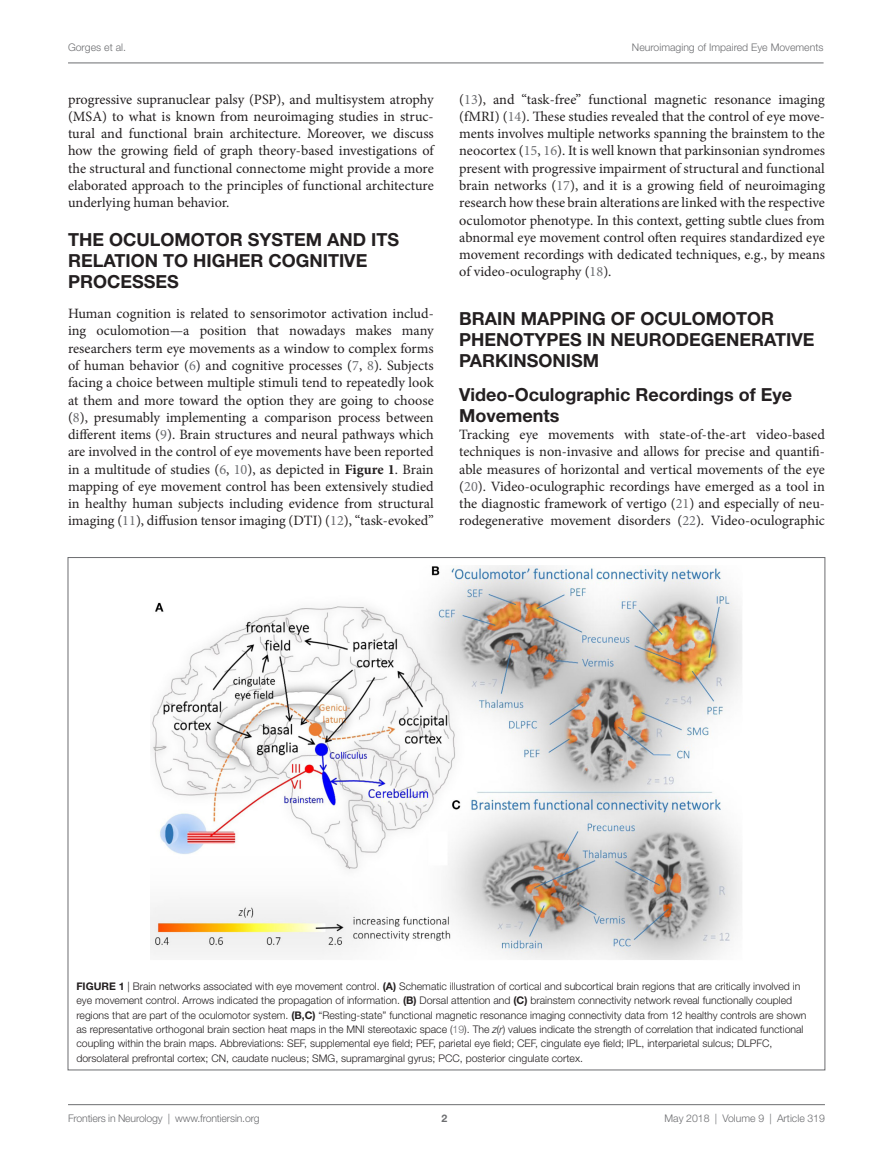
<style>
.page{position:relative;width:893px;height:1170px;background:#fff}
.page>*{position:absolute;margin:0;border:0;box-sizing:border-box;transform-origin:0 0}
.t1{font:700 18px/21px "Helvetica Neue LT Std";color:#231f20}
.t2{font:14.25px/17.2px "Minion Pro";color:#231f20;text-align:justify}
.t3{font:300 10.5px/14.2px "Helvetica Neue LT Std";color:#231f20}
.t4{font:300 10.5px "Helvetica Neue LT Std";color:#6c6d70}
.t5{font:700 10.5px "Helvetica Neue LT Std";color:#6c6d70}
.s1{color:#6c6d70}
.s2{font-weight:700}
.s3{font-style:italic}
</style>
<div class="page">
<img style="left:150px;top:566px;width:592px;height:394px">
<hr style="left:68px;top:63px;width:756px;height:1px;background:#6c6d70">
<hr style="left:68px;top:1104px;width:757px;height:1px;background:#6c6d70">
<p class="t4" style="left:68px;top:41px;width:59px">Gorges et al.</p>
<p class="t4" style="left:632px;top:41px;width:193px">Neuroimaging of Impaired Eye Movements</p>
<p class="t2" style="left:68px;top:90px;width:367px">progressive supranuclear palsy (PSP), and multisystem atrophy (MSA) to what is known from neuroimaging studies in struc&shy;tural and functional brain architecture. Moreover, we discuss how the growing field of graph theory-based investigations of the structural and functional connectome might provide a more elaborated approach to the principles of functional architecture underlying human behavior.</p>
<p class="t1" style="left:68px;top:229px;width:333px">THE OCULOMOTOR SYSTEM AND ITS<br>RELATION TO HIGHER COGNITIVE<br>PROCESSES</p>
<p class="t2" style="left:68px;top:305px;width:367px">Human cognition is related to sensorimotor activation includ&shy;ing oculomotion—a position that nowadays makes many researchers term eye movements as a window to complex forms of human behavior (<span class="s1">6</span>) and cognitive processes (<span class="s1">7</span>, <span class="s1">8</span>). Subjects facing a choice between multiple stimuli tend to repeatedly look at them and more toward the option they are going to choose (<span class="s1">8</span>), presumably implementing a comparison process between different items (<span class="s1">9</span>). Brain structures and neural pathways which are involved in the control of eye movements have been reported in a multitude of studies (<span class="s1">6</span>, <span class="s1">10</span>), as depicted in <span class="s2">Figure 1</span>. Brain mapping of eye movement control has been extensively studied in healthy human subjects including evidence from structural imaging (<span class="s1">11</span>), diffusion tensor imaging (DTI) (<span class="s1">12</span>), “task-evoked”</p>
<p class="t2" style="left:459px;top:90px;width:367px">(<span class="s1">13</span>), and “task-free” functional magnetic resonance imaging (fMRI) (<span class="s1">14</span>). These studies revealed that the control of eye move&shy;ments involves multiple networks spanning the brainstem to the neocortex (<span class="s1">15</span>, <span class="s1">16</span>). It is well known that parkinsonian syndromes present with progressive impairment of structural and functional brain networks (<span class="s1">17</span>), and it is a growing field of neuroimaging research how these brain alterations are linked with the respective oculomotor phenotype. In this context, getting subtle clues from abnormal eye movement control often requires standardized eye movement recordings with dedicated techniques, e.g., by means of video-oculography (<span class="s1">18</span>).</p>
<p class="t1" style="left:459px;top:307px;width:337px">BRAIN MAPPING OF OCULOMOTOR<br>PHENOTYPES IN NEURODEGENERATIVE<br>PARKINSONISM</p>
<p class="t1" style="left:459px;top:383px;width:334px">Video-Oculographic Recordings of Eye<br>Movements</p>
<p class="t2" style="left:459px;top:426px;width:367px">Tracking eye movements with state-of-the-art video-based techniques is non-invasive and allows for precise and quantifi&shy;able measures of horizontal and vertical movements of the eye (<span class="s1">20</span>). Video-oculographic recordings have emerged as a tool in the diagnostic framework of vertigo (<span class="s1">21</span>) and especially of neu&shy;rodegenerative movement disorders (<span class="s1">22</span>). Video-oculographic</p>
<p class="t3" style="left:76px;top:979px;width:731px"><span class="s2">FIGURE 1</span> | Brain networks associated with eye movement control. <span class="s2">(A)</span> Schematic illustration of cortical and subcortical brain regions that are critically involved in eye movement control. Arrows indicated the propagation of information. <span class="s2">(B)</span> Dorsal attention and <span class="s2">(C)</span> brainstem connectivity network reveal functionally coupled regions that are part of the oculomotor system. <span class="s2">(B,C)</span> “Resting-state” functional magnetic resonance imaging connectivity data from 12 healthy controls are shown as representative orthogonal brain section heat maps in the MNI stereotaxic space (<span class="s1">19</span>). The <span class="s3">z</span>(<span class="s3">r</span>) values indicate the strength of correlation that indicated functional coupling within the brain maps. Abbreviations: SEF, supplemental eye field; PEF, parietal eye field; CEF, cingulate eye field; IPL, interparietal sulcus; DLPFC, dorsolateral prefrontal cortex; CN, caudate nucleus; SMG, supramarginal gyrus; PCC, posterior cingulate cortex.</p>
<p class="t4" style="left:68px;top:1111px;width:193px">Frontiers in Neurology | www.frontiersin.org</p>
<p class="t4" style="left:665px;top:1111px;width:162px">May 2018 | Volume 9 | Article 319</p>
<p class="t5" style="left:441px;top:1111px;width:7px">2</p>
</div>
